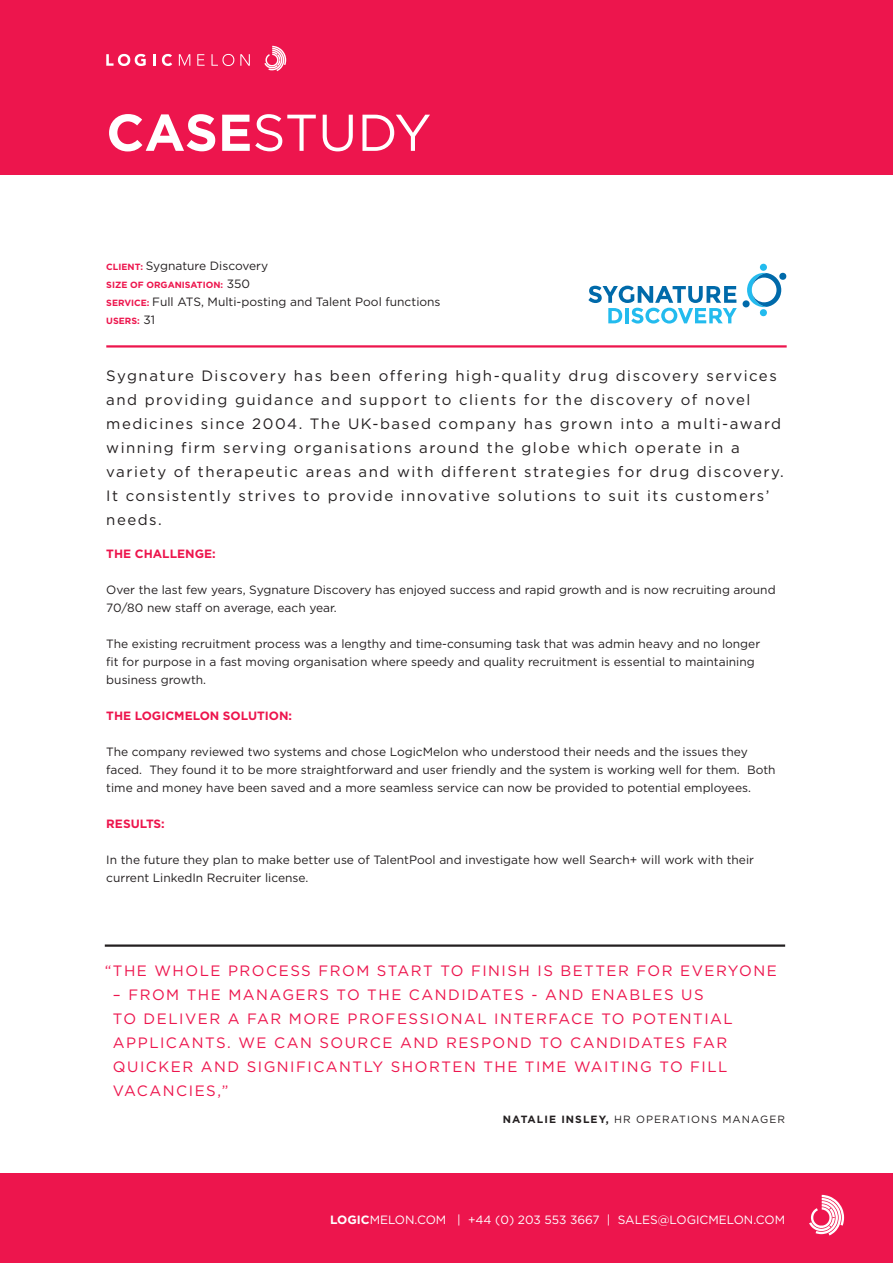
<style>
.page{position:relative;width:893px;height:1263px;background:#fff}
.page>*{position:absolute;margin:0;border:0;box-sizing:border-box;transform-origin:0 0}
.t1{font:51.75px "Gotham";letter-spacing:-.005em;color:#fff}
.t2{font:15px/24px "Gotham";letter-spacing:.1em;color:#231f20}
.t3{font:15px/24px "Gotham";letter-spacing:.1em;color:#ed154d}
.t4{font:12px/18px "Gotham";color:#231f20}
.t5{font:12px "Gotham";color:#fff}
.t6{font:700 12px "Gotham";color:#ed154d}
.t7{font:10.5px "Gotham";letter-spacing:.1em;color:#231f20}
.t8{font:700 9px "Gotham";color:#ed154d}
.s1{font-weight:700}
.s2{font-weight:700;font-size:9px;color:#ed154d}
.s3{font-weight:400;font-size:12px;color:#231f20}
</style>
<div class="page">
<div style="left:0;top:1174px;width:893px;height:89px;background:#ed154d"></div>
<svg style="left:809px;top:1195px;width:35px;height:40px"></svg>
<hr style="left:106px;top:345px;width:681px;height:3px;background:#ed154d">
<div style="left:0;top:0;width:893px;height:174px;background:#ed154d"></div>
<svg style="left:153px;top:54px;width:2px;height:12px"></svg>
<svg style="left:162px;top:54px;width:10px;height:12px"></svg>
<svg style="left:179px;top:54px;width:11px;height:12px"></svg>
<svg style="left:197px;top:54px;width:8px;height:12px"></svg>
<svg style="left:211px;top:54px;width:23px;height:12px"></svg>
<svg style="left:240px;top:54px;width:10px;height:12px"></svg>
<svg style="left:264px;top:46px;width:22px;height:25px"></svg>
<svg style="left:106px;top:54px;width:40px;height:12px"></svg>
<hr style="left:105px;top:944px;width:680px;height:3px;background:#231f20">
<svg style="left:588px;top:286px;width:149px;height:38px"></svg>
<div style="left:760px;top:264px;width:7px;height:7px;background:#23bbee;border-radius:50%"></div>
<svg style="left:742px;top:300px;width:8px;height:8px"></svg>
<svg style="left:747px;top:272px;width:40px;height:45px"></svg>
<h1 class="t1" style="left:106px;top:99px;width:327px"><span class="s1">CASE</span>STUDY</h1>
<p class="t4" style="left:106px;top:257px;width:163px"><span class="s2">CLIENT:</span> Sygnature Discovery</p>
<p class="t8" style="left:106px;top:279px;width:145px">SIZE OF ORGANISATION: <span class="s3">350</span></p>
<p class="t4" style="left:106px;top:293px;width:336px"><span class="s2">SERVICE:</span> Full ATS, Multi-posting and Talent Pool functions</p>
<p class="t8" style="left:106px;top:315px;width:50px">USERS: <span class="s3">31</span></p>
<p class="t2" style="left:106px;top:363px;width:679px">Sygnature Discovery has been offering high-quality drug discovery services and providing guidance and support to clients for the discovery of novel medicines since 2004. The UK-based company has grown into a multi-award winning firm serving organisations around the globe which operate in a variety of therapeutic areas and with different strategies for drug discovery.<br>It consistently strives to provide innovative solutions to suit its customers’ needs.</p>
<p class="t6" style="left:106px;top:546px;width:111px">THE CHALLENGE:</p>
<p class="t4" style="left:106px;top:581px;width:671px">Over the last few years, Sygnature Discovery has enjoyed success and rapid growth and is now recruiting around<br>70/80 new staff on average, each year.</p>
<p class="t4" style="left:106px;top:635px;width:655px">The existing recruitment process was a lengthy and time-consuming task that was admin heavy and no longer fit for purpose in a fast moving organisation where speedy and quality recruitment is essential to maintaining business growth.</p>
<p class="t6" style="left:106px;top:708px;width:187px">THE LOGICMELON SOLUTION:</p>
<p class="t4" style="left:106px;top:743px;width:671px">The company reviewed two systems and chose LogicMelon who understood their needs and the issues they faced. They found it to be more straightforward and user friendly and the system is working well for them. Both time and money have been saved and a more seamless service can now be provided to potential employees.</p>
<p class="t6" style="left:106px;top:816px;width:60px">RESULTS:</p>
<p class="t4" style="left:106px;top:851px;width:649px">In the future they plan to make better use of TalentPool and investigate how well Search+ will work with their current LinkedIn Recruiter license.</p>
<p class="t3" style="left:105px;top:958px;width:674px">“THE WHOLE PROCESS FROM START TO FINISH IS BETTER FOR EVERYONE</p>
<p class="t3" style="left:113px;top:982px;width:621px">– FROM THE MANAGERS TO THE CANDIDATES - AND ENABLES US<br>TO DELIVER A FAR MORE PROFESSIONAL INTERFACE TO POTENTIAL APPLICANTS. WE CAN SOURCE AND RESPOND TO CANDIDATES FAR QUICKER AND SIGNIFICANTLY SHORTEN THE TIME WAITING TO FILL VACANCIES,”</p>
<p class="t7" style="left:503px;top:1113px;width:284px"><span class="s1">NATALIE INSLEY,</span> HR OPERATIONS MANAGER</p>
<p class="t5" style="left:330px;top:1212px;width:456px"><span class="s1">LOGIC</span>MELON.COM | +44 (0) 203 553 3667 | SALES@LOGICMELON.COM</p>
</div>
